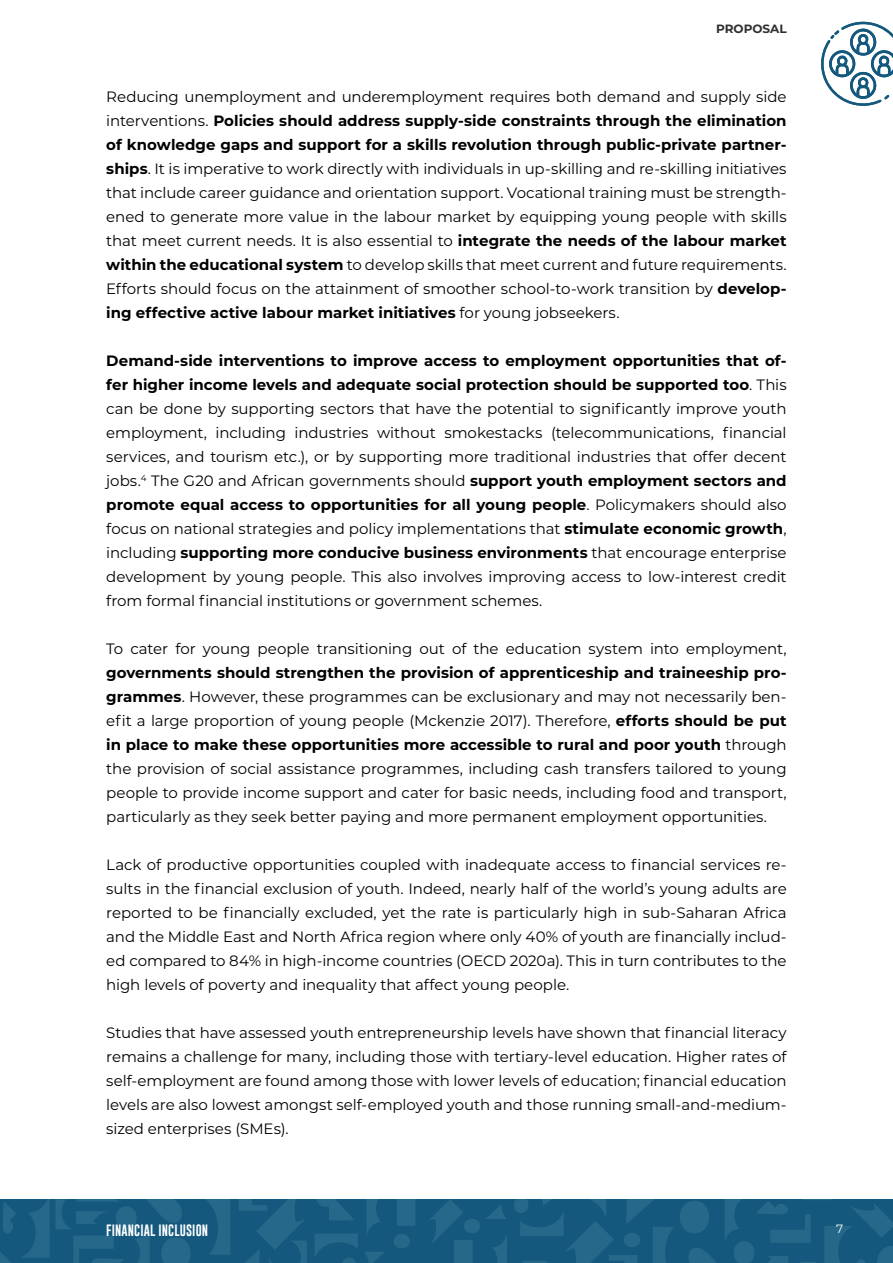
<style>
.page{position:relative;width:893px;height:1263px;background:#fff}
.page>*{position:absolute;margin:0;border:0;box-sizing:border-box;transform-origin:0 0}
.normale{font:15px/24px "Montserrat";letter-spacing:-.005em;color:#000;text-align:justify}
.t1{font:12px "Gobold";letter-spacing:.01em;color:#fff}
.t2{font:700 12px "Montserrat";color:#2f302f}
.t3{font:12px "Montserrat";color:#fff}
.s1{font-weight:700}
</style>
<div class="page">
<div style="left:0;top:1199px;width:893px;height:64px;background:#14597d"></div>
<svg style="left:514px;top:1199px;width:379px;height:64px"></svg>
<svg style="left:430px;top:1200px;width:77px;height:63px"></svg>
<svg style="left:0;top:1199px;width:415px;height:64px"></svg>
<svg style="left:821px;top:22px;width:72px;height:84px"></svg>
<p class="t2" style="left:716px;top:20px;width:72px">PROPOSAL</p>
<p class="normale" style="left:106px;top:84px;width:682px">Reducing unemployment and underemployment requires both demand and supply side interventions. <span class="s1">Policies should address supply-side constraints through the elimination of knowledge gaps and support for a skills revolution through public-private partner&shy;ships</span>. It is imperative to work directly with individuals in up-skilling and re-skilling initiatives that include career guidance and orientation support. Vocational training must be strength&shy;ened to generate more value in the labour market by equipping young people with skills that meet current needs. It is also essential to <span class="s1">integrate the needs of the labour market within the educational system</span> to develop skills that meet current and future requirements.<br>Efforts should focus on the attainment of smoother school-to-work transition by <span class="s1">develop&shy;ing effective active labour market initiatives</span> for young jobseekers.</p>
<p class="normale" style="left:106px;top:348px;width:682px"><span class="s1">Demand-side interventions to improve access to employment opportunities that of&shy;fer higher income levels and adequate social protection should be supported too</span>. This can be done by supporting sectors that have the potential to significantly improve youth employment, including industries without smokestacks (telecommunications, financial services, and tourism etc.), or by supporting more traditional industries that offer decent jobs.<sup>4</sup> The G20 and African governments should <span class="s1">support youth employment sectors and promote equal access to opportunities for all young people</span>. Policymakers should also focus on national strategies and policy implementations that <span class="s1">stimulate economic growth</span>, including <span class="s1">supporting more conducive business environments</span> that encourage enterprise development by young people. This also involves improving access to low-interest credit from formal financial institutions or government schemes.</p>
<p class="normale" style="left:106px;top:636px;width:682px">To cater for young people transitioning out of the education system into employment, <span class="s1">governments should strengthen the provision of apprenticeship and traineeship pro&shy;grammes</span>. However, these programmes can be exclusionary and may not necessarily ben&shy;efit a large proportion of young people (Mckenzie 2017). Therefore, <span class="s1">efforts should be put in place to make these opportunities more accessible to rural and poor youth</span> through the provision of social assistance programmes, including cash transfers tailored to young people to provide income support and cater for basic needs, including food and transport, particularly as they seek better paying and more permanent employment opportunities.</p>
<p class="normale" style="left:106px;top:852px;width:682px">Lack of productive opportunities coupled with inadequate access to financial services re&shy;sults in the financial exclusion of youth. Indeed, nearly half of the world’s young adults are reported to be financially excluded, yet the rate is particularly high in sub-Saharan Africa and the Middle East and North Africa region where only 40% of youth are financially includ&shy;ed compared to 84% in high-income countries (OECD 2020a). This in turn contributes to the high levels of poverty and inequality that affect young people.</p>
<p class="normale" style="left:106px;top:1020px;width:682px">Studies that have assessed youth entrepreneurship levels have shown that financial literacy remains a challenge for many, including those with tertiary-level education. Higher rates of self-employment are found among those with lower levels of education; financial education levels are also lowest amongst self-employed youth and those running small-and-medium&shy;sized enterprises (SMEs).</p>
<p class="t1" style="left:106px;top:1223px;width:103px">FINANCIAL INCLUSION</p>
<p class="t3" style="left:836px;top:1221px;width:9px">7</p>
</div>
